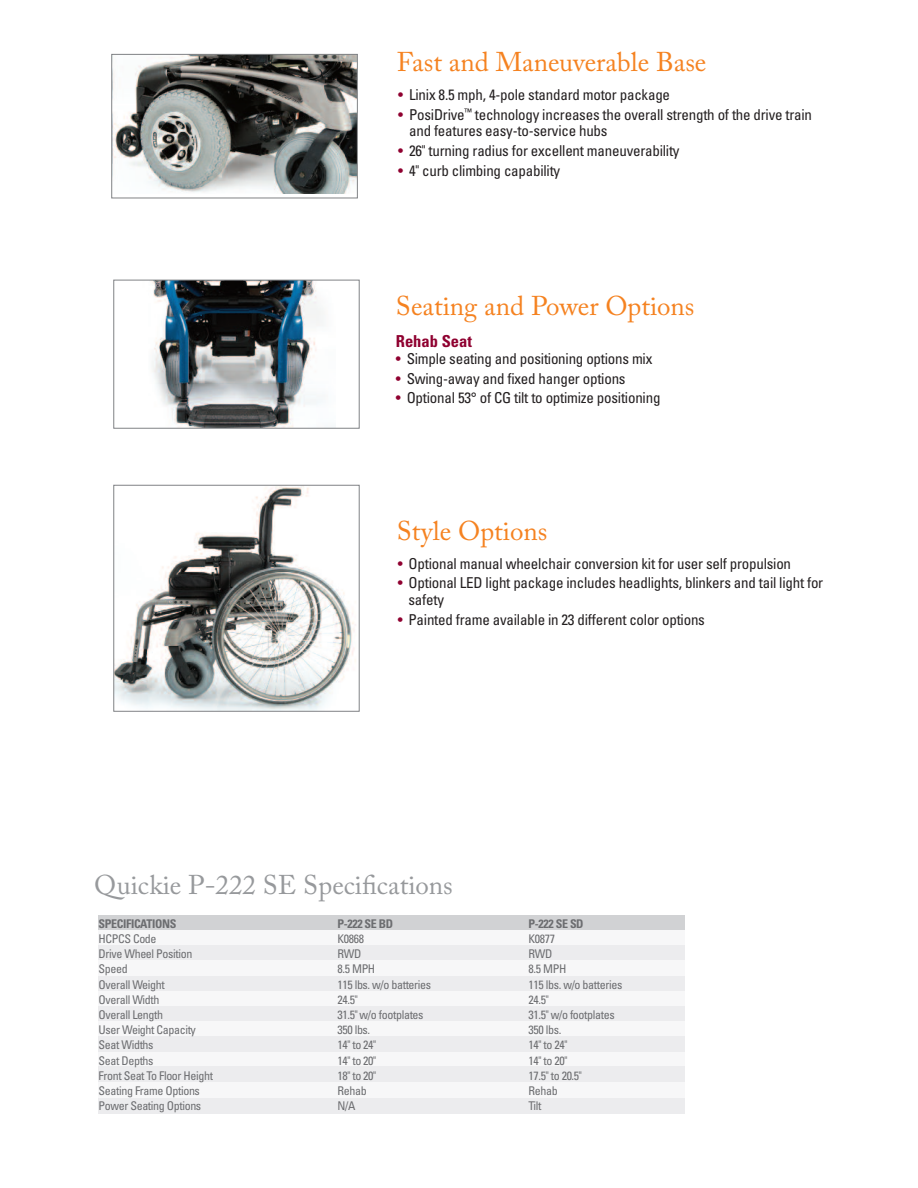
<style>
.page{position:relative;width:918px;height:1188px;background:#fff}
.page>*{position:absolute;margin:0;border:0;box-sizing:border-box;transform-origin:0 0}
.t1{font:27px "Adobe Caslon Pro";color:#f58220}
.t2{font:27px "Adobe Caslon Pro";color:#97999c}
.t3{font:700 condensed 16.5px "Univers";color:#8f0130}
.t4{font:condensed 15px/16.5px "Univers";letter-spacing:-.015em;color:#231f20}
.t5{font:condensed 12px "Univers";letter-spacing:-.03em;color:#6c6d70}
.t6{font:700 condensed 12px "Univers";letter-spacing:-.03em;color:#6c6d70}
.s1{color:#8f0130}
</style>
<div class="page">
<div style="left:99px;top:1052px;width:586px;height:15px;background:#f7f7f8"></div>
<div style="left:99px;top:1081px;width:586px;height:18px;background:#f7f7f8"></div>
<img style="left:152px;top:282px;width:171px;height:145px">
<div style="left:113px;top:280px;width:247px;height:149px;border:1px solid #808285"></div>
<img style="left:115px;top:487px;width:241px;height:223px">
<div style="left:113px;top:485px;width:247px;height:227px;border:1px solid #808285"></div>
<img style="left:113px;top:56px;width:243px;height:138px">
<div style="left:111px;top:54px;width:247px;height:144px;border:1px solid #808285"></div>
<div style="left:99px;top:916px;width:586px;height:15px;background:#d1d2d4"></div>
<div style="left:99px;top:931px;width:586px;height:15px;background:#f7f7f8"></div>
<div style="left:98px;top:1097px;width:586px;height:15px;background:#f7f7f8"></div>
<div style="left:99px;top:946px;width:586px;height:15px;background:#ececee"></div>
<div style="left:99px;top:961px;width:586px;height:15px;background:#f7f7f8"></div>
<div style="left:99px;top:976px;width:586px;height:15px;background:#ececee"></div>
<div style="left:99px;top:991px;width:586px;height:15px;background:#f7f7f8"></div>
<div style="left:99px;top:1006px;width:586px;height:15px;background:#ececee"></div>
<div style="left:99px;top:1021px;width:586px;height:16px;background:#f7f7f8"></div>
<div style="left:99px;top:1037px;width:586px;height:15px;background:#ececee"></div>
<div style="left:99px;top:1067px;width:586px;height:15px;background:#ececee"></div>
<div style="left:99px;top:1098px;width:586px;height:15px;background:#ececee"></div>
<h1 class="t1" style="left:397px;top:52px;width:311px">Fast and Maneuverable Base</h1>
<p class="t4" style="left:398px;top:88px;width:273px"><span class="s1">•</span> Linix 8.5 mph, 4-pole standard motor package</p>
<p class="t4" style="left:409px;top:107px;width:404px;text-indent:-11px"><span class="s1">•</span> PosiDrive<sup>™</sup> technology increases the overall strength of the drive train and features easy-to-service hubs</p>
<p class="t4" style="left:398px;top:144px;width:283px"><span class="s1">•</span> 26" turning radius for excellent maneuverability</p>
<p class="t4" style="left:398px;top:163px;width:164px"><span class="s1">•</span> 4" curb climbing capability</p>
<h1 class="t1" style="left:396px;top:296px;width:300px">Seating and Power Options</h1>
<p class="t3" style="left:396px;top:335px;width:78px">Rehab Seat</p>
<p class="t4" style="left:396px;top:352px;width:258px"><span class="s1">•</span> Simple seating and positioning options mix</p>
<p class="t4" style="left:396px;top:371px;width:231px"><span class="s1">•</span> Swing-away and fixed hanger options</p>
<p class="t4" style="left:396px;top:391px;width:266px"><span class="s1">•</span> Optional 53° of CG tilt to optimize positioning</p>
<h1 class="t1" style="left:397px;top:520px;width:152px">Style Options</h1>
<p class="t4" style="left:398px;top:556px;width:395px"><span class="s1">•</span> Optional manual wheelchair conversion kit for user self propulsion</p>
<p class="t4" style="left:409px;top:576px;width:416px;text-indent:-11px"><span class="s1">•</span> Optional LED light package includes headlights, blinkers and tail light for safety</p>
<p class="t4" style="left:398px;top:612px;width:309px"><span class="s1">•</span> Painted frame available in 23 different color options</p>
<h1 class="t2" style="left:94px;top:875px;width:360px">Quickie P-222 Se Specifications</h1>
<p class="t6" style="left:99px;top:919px;width:79px">SPECIFICATIONS</p>
<p class="t6" style="left:338px;top:919px;width:57px">P-222 SE BD</p>
<p class="t6" style="left:529px;top:919px;width:57px">P-222 SE SD</p>
<p class="t5" style="left:99px;top:934px;width:60px">HCPCS Code</p>
<p class="t5" style="left:338px;top:934px;width:28px">K0868</p>
<p class="t5" style="left:529px;top:934px;width:28px">K0877</p>
<p class="t5" style="left:99px;top:950px;width:95px">Drive Wheel Position</p>
<p class="t5" style="left:338px;top:950px;width:25px">RWD</p>
<p class="t5" style="left:529px;top:950px;width:25px">RWD</p>
<p class="t5" style="left:99px;top:965px;width:31px">Speed</p>
<p class="t5" style="left:338px;top:965px;width:39px">8.5 MPH</p>
<p class="t5" style="left:529px;top:965px;width:39px">8.5 MPH</p>
<p class="t5" style="left:99px;top:980px;width:68px">Overall Weight</p>
<p class="t5" style="left:338px;top:980px;width:95px">115 lbs. w/o batteries</p>
<p class="t5" style="left:529px;top:980px;width:95px">115 lbs. w/o batteries</p>
<p class="t5" style="left:99px;top:995px;width:62px">Overall Width</p>
<p class="t5" style="left:338px;top:995px;width:22px">24.5"</p>
<p class="t5" style="left:529px;top:995px;width:22px">24.5"</p>
<p class="t5" style="left:99px;top:1010px;width:66px">Overall Length</p>
<p class="t5" style="left:338px;top:1010px;width:88px">31.5" w/o footplates</p>
<p class="t5" style="left:529px;top:1010px;width:88px">31.5" w/o footplates</p>
<p class="t5" style="left:99px;top:1026px;width:99px">User Weight Capacity</p>
<p class="t5" style="left:338px;top:1026px;width:34px">350 lbs.</p>
<p class="t5" style="left:529px;top:1026px;width:34px">350 lbs.</p>
<p class="t5" style="left:99px;top:1041px;width:57px">Seat Widths</p>
<p class="t5" style="left:338px;top:1041px;width:40px">14" to 24"</p>
<p class="t5" style="left:529px;top:1041px;width:40px">14" to 24"</p>
<p class="t5" style="left:99px;top:1056px;width:57px">Seat Depths</p>
<p class="t5" style="left:338px;top:1056px;width:40px">14" to 20"</p>
<p class="t5" style="left:529px;top:1056px;width:40px">14" to 20"</p>
<p class="t5" style="left:99px;top:1071px;width:116px">Front Seat To Floor Height</p>
<p class="t5" style="left:338px;top:1071px;width:40px">18" to 20"</p>
<p class="t5" style="left:529px;top:1071px;width:55px">17.5" to 20.5"</p>
<p class="t5" style="left:99px;top:1086px;width:103px">Seating Frame Options</p>
<p class="t5" style="left:338px;top:1086px;width:31px">Rehab</p>
<p class="t5" style="left:529px;top:1086px;width:31px">Rehab</p>
<p class="t5" style="left:99px;top:1101px;width:104px">Power Seating Options</p>
<p class="t5" style="left:338px;top:1101px;width:19px">N/A</p>
<p class="t5" style="left:529px;top:1101px;width:14px">Tilt</p>
</div>
